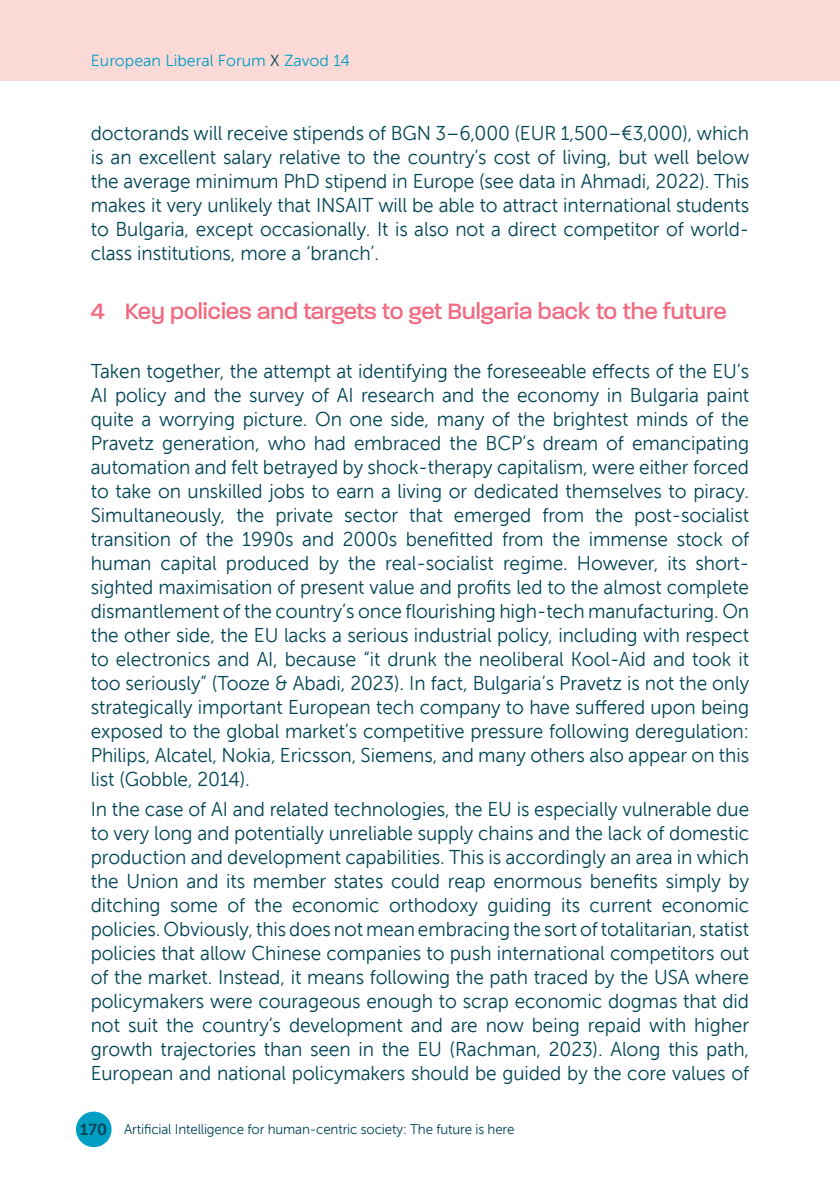
<style>
.page{position:relative;width:840px;height:1191px;background:#fff}
.page>*{position:absolute;margin:0;border:0;box-sizing:border-box;transform-origin:0 0}
.t1{font:500 24px "Paralucent W00";color:#f16a80}
.t2{font:20px/24px "Museo Sans 300";letter-spacing:-.005em;color:#004456;text-align:justify;scale:.95 1}
.t3{font:16px "Museo Sans 300";color:#009ec3}
.t4{font:14px "Museo Sans 300";letter-spacing:-.01em;color:#004456;scale:.95 1}
.s1{color:#004456}
.s2{font-family:"Museo Sans 700";font-size:16px}
</style>
<div class="page">
<div style="left:0;top:0;width:839px;height:81px;background:#fbd9d7"></div>
<div style="left:76px;top:1111px;width:35px;height:36px;background:#009ec3;border-radius:50%"></div>
<p class="t3" style="left:91px;top:55px;width:261px">European Liberal Forum <span class="s1">X</span> Zavod 14</p>
<p class="t2" style="left:91px;top:123px;width:694px">doctorands will receive stipends of BGN 3–6,000 (EUR 1,500–€3,000), which is an excellent salary relative to the country’s cost of living, but well below the average minimum PhD stipend in Europe (see data in Ahmadi, 2022). This makes it very unlikely that INSAIT will be able to attract international students to Bulgaria, except occasionally. It is also not a direct competitor of world&shy;class institutions, more a ‘branch’.</p>
<p class="t1" style="left:91px;top:297px;width:637px">4 Key policies and targets to get Bulgaria back to the future</p>
<p class="t2" style="left:91px;top:359px;width:694px">Taken together, the attempt at identifying the foreseeable effects of the EU’s AI policy and the survey of AI research and the economy in Bulgaria paint quite a worrying picture. On one side, many of the brightest minds of the Pravetz generation, who had embraced the BCP’s dream of emancipating automation and felt betrayed by shock-therapy capitalism, were either forced to take on unskilled jobs to earn a living or dedicated themselves to piracy.<br>Simultaneously, the private sector that emerged from the post-socialist transition of the 1990s and 2000s benefitted from the immense stock of human capital produced by the real-socialist regime. However, its short&shy;sighted maximisation of present value and profits led to the almost complete dismantlement of the country’s once flourishing high-tech manufacturing. On the other side, the EU lacks a serious industrial policy, including with respect to electronics and AI, because “it drunk the neoliberal Kool-Aid and took it too seriously” (Tooze &amp; Abadi, 2023). In fact, Bulgaria’s Pravetz is not the only strategically important European tech company to have suffered upon being exposed to the global market’s competitive pressure following deregulation:<br>Philips, Alcatel, Nokia, Ericsson, Siemens, and many others also appear on this list (Gobble, 2014).</p>
<p class="t2" style="left:91px;top:798px;width:694px">In the case of AI and related technologies, the EU is especially vulnerable due to very long and potentially unreliable supply chains and the lack of domestic production and development capabilities. This is accordingly an area in which the Union and its member states could reap enormous benefits simply by ditching some of the economic orthodoxy guiding its current economic policies. Obviously, this does not mean embracing the sort of totalitarian, statist policies that allow Chinese companies to push international competitors out of the market. Instead, it means following the path traced by the USA where policymakers were courageous enough to scrap economic dogmas that did not suit the country’s development and are now being repaid with higher growth trajectories than seen in the EU (Rachman, 2023). Along this path, European and national policymakers should be guided by the core values of</p>
<p class="t4" style="left:80px;top:1121px;width:458px"><span class="s2">170</span> Artificial Intelligence for human-centric society: The future is here</p>
</div>
